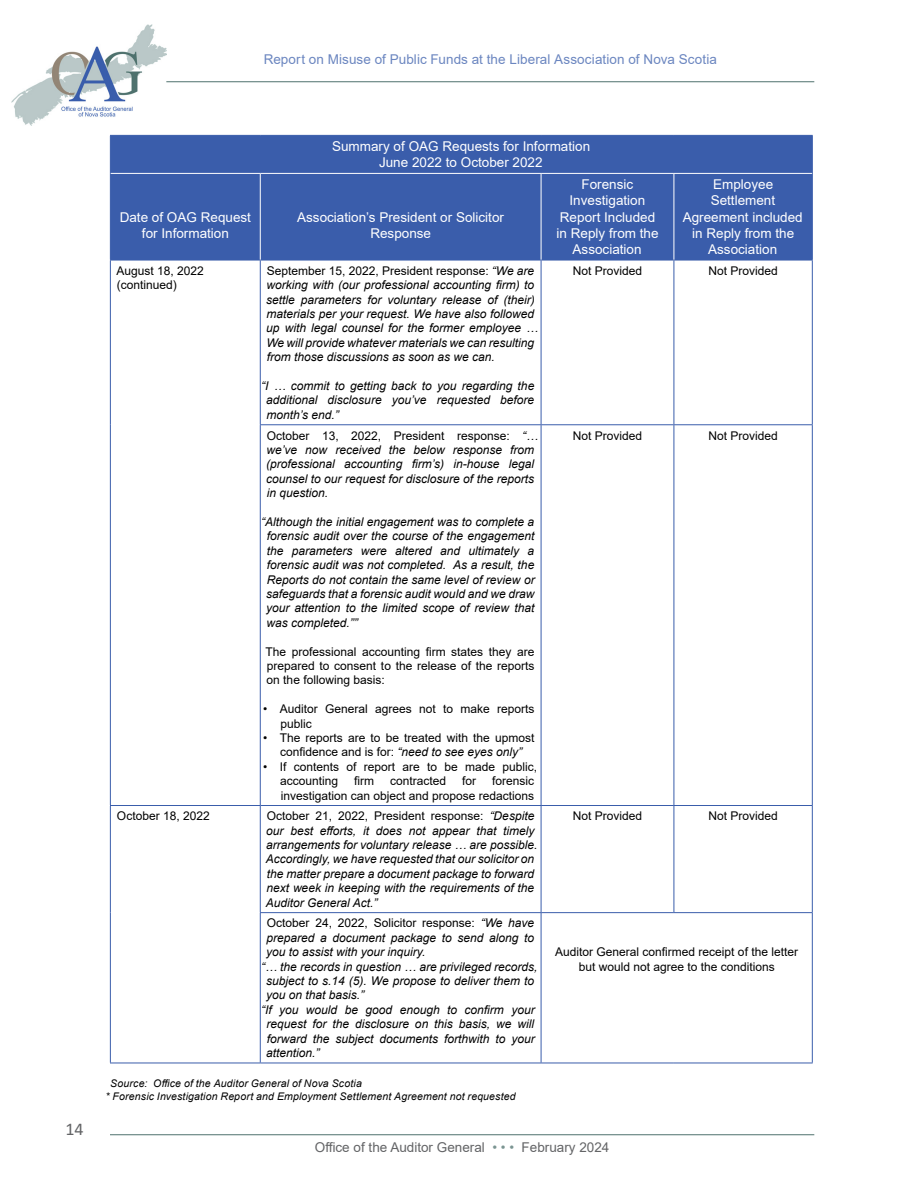
<style>
.page{position:relative;width:918px;height:1188px;background:#fff}
.page>*{position:absolute;margin:0;border:0;box-sizing:border-box;transform-origin:0 0}
.t1{font:18px "Calibri";color:#636466}
.t2{font:13.5px/16.2px "Arial";color:#fff;text-align:center}
.t3{font:13.5px "Arial";letter-spacing:.01em;color:#6b86c0}
.t4{font:13.5px "Arial";color:#636466}
.t5{font:italic 12px/14.4px "Arial";color:#000}
.t6{font:12px/14.4px "Arial";color:#000}
.t7{font:italic 10.5px/12.6px "Arial";letter-spacing:.015em;color:#000}
.s1{font-style:normal}
.s2{font-style:italic}
.s3{color:#7b9592}
</style>
<div class="page">
<img style="left:11px;top:25px;width:155px;height:100px">
<hr style="left:166px;top:81px;width:648px;height:1px;background:#4f726e">
<hr style="left:110px;top:1134px;width:704px;height:1px;background:#4f726e">
<div style="left:111px;top:136px;width:701px;height:124px;background:#3a5dab"></div>
<hr style="left:110px;top:260px;width:1px;height:165px;background:#3a5dab">
<hr style="left:260px;top:260px;width:1px;height:164px;background:#3a5dab">
<hr style="left:541px;top:260px;width:1px;height:164px;background:#3a5dab">
<hr style="left:674px;top:260px;width:1px;height:164px;background:#3a5dab">
<hr style="left:812px;top:260px;width:1px;height:164px;background:#3a5dab">
<hr style="left:110px;top:425px;width:1px;height:380px;background:#3a5dab">
<hr style="left:260px;top:424px;width:281px;height:1px;background:#3a5dab">
<hr style="left:260px;top:425px;width:1px;height:380px;background:#3a5dab">
<hr style="left:541px;top:424px;width:133px;height:1px;background:#3a5dab">
<hr style="left:541px;top:425px;width:1px;height:380px;background:#3a5dab">
<hr style="left:674px;top:424px;width:139px;height:1px;background:#3a5dab">
<hr style="left:674px;top:425px;width:1px;height:380px;background:#3a5dab">
<hr style="left:812px;top:425px;width:1px;height:380px;background:#3a5dab">
<hr style="left:110px;top:805px;width:150px;height:1px;background:#3a5dab">
<hr style="left:110px;top:806px;width:1px;height:107px;background:#3a5dab">
<hr style="left:260px;top:805px;width:281px;height:1px;background:#3a5dab">
<hr style="left:260px;top:806px;width:1px;height:106px;background:#3a5dab">
<hr style="left:541px;top:805px;width:133px;height:1px;background:#3a5dab">
<hr style="left:541px;top:806px;width:1px;height:106px;background:#3a5dab">
<hr style="left:674px;top:805px;width:139px;height:1px;background:#3a5dab">
<hr style="left:674px;top:806px;width:1px;height:106px;background:#3a5dab">
<hr style="left:812px;top:806px;width:1px;height:106px;background:#3a5dab">
<hr style="left:110px;top:913px;width:1px;height:150px;background:#3a5dab">
<hr style="left:260px;top:912px;width:281px;height:1px;background:#3a5dab">
<hr style="left:260px;top:913px;width:1px;height:150px;background:#3a5dab">
<hr style="left:541px;top:912px;width:133px;height:1px;background:#3a5dab">
<hr style="left:541px;top:913px;width:1px;height:150px;background:#3a5dab">
<hr style="left:674px;top:912px;width:139px;height:1px;background:#3a5dab">
<hr style="left:812px;top:913px;width:1px;height:150px;background:#3a5dab">
<hr style="left:110px;top:1063px;width:150px;height:1px;background:#3a5dab">
<hr style="left:260px;top:1063px;width:281px;height:1px;background:#3a5dab">
<hr style="left:541px;top:1063px;width:133px;height:1px;background:#3a5dab">
<hr style="left:674px;top:1063px;width:139px;height:1px;background:#3a5dab">
<hr style="left:110px;top:173px;width:1px;height:87px;background:#3a5dab">
<hr style="left:812px;top:173px;width:1px;height:87px;background:#3a5dab">
<hr style="left:110px;top:260px;width:150px;height:1px;background:#3a5dab">
<hr style="left:260px;top:260px;width:281px;height:1px;background:#3a5dab">
<hr style="left:541px;top:260px;width:133px;height:1px;background:#3a5dab">
<hr style="left:674px;top:260px;width:139px;height:1px;background:#3a5dab">
<hr style="left:260px;top:174px;width:1px;height:86px;background:#fff">
<hr style="left:541px;top:174px;width:1px;height:86px;background:#fff">
<hr style="left:674px;top:174px;width:1px;height:86px;background:#fff">
<hr style="left:110px;top:135px;width:150px;height:1px;background:#3a5dab">
<hr style="left:110px;top:136px;width:1px;height:37px;background:#3a5dab">
<hr style="left:260px;top:135px;width:281px;height:1px;background:#3a5dab">
<hr style="left:541px;top:135px;width:133px;height:1px;background:#3a5dab">
<hr style="left:674px;top:135px;width:139px;height:1px;background:#3a5dab">
<hr style="left:812px;top:136px;width:1px;height:37px;background:#3a5dab">
<hr style="left:111px;top:173px;width:149px;height:1px;background:#fff">
<hr style="left:260px;top:173px;width:281px;height:1px;background:#fff">
<hr style="left:541px;top:173px;width:133px;height:1px;background:#fff">
<hr style="left:674px;top:173px;width:138px;height:1px;background:#fff">
<p class="t3" style="left:264px;top:50px;width:455px">Report on Misuse of Public Funds at the Liberal Association of Nova Scotia</p>
<h1 class="t1" style="left:65px;top:1116px;width:20px">14</h1>
<p class="t2" style="left:332px;top:138px;width:260px">Summary of OAG Requests for Information<br>June 2022 to October 2022</p>
<p class="t2" style="left:120px;top:209px;width:133px">Date of OAG Request for Information</p>
<p class="t2" style="left:297px;top:209px;width:208px">Association’s President or Solicitor<br>Response</p>
<p class="t6" style="left:116px;top:263px;width:89px">August 18, 2022 (continued)</p>
<p class="t5" style="left:266px;top:264px;width:274px"><span class="s1">September 15, 2022, President response:</span> “We are working with (our professional accounting firm) to settle parameters for voluntary release of (their) materials per your request. We have also followed up with legal counsel for the former employee … We will provide whatever materials we can resulting from those discussions as soon as we can.</p>
<p class="t5" style="left:266px;top:379px;width:270px;text-align:justify;text-indent:-5px">“I … commit to getting back to you regarding the additional disclosure you’ve requested before month’s end.”</p>
<p class="t5" style="left:266px;top:428px;width:274px"><span class="s1">October 13, 2022, President response:</span> “… we’ve now received the below response from (professional accounting firm’s) in-house legal counsel to our request for disclosure of the reports in question.</p>
<p class="t5" style="left:266px;top:515px;width:270px;text-align:justify;text-indent:-5px">“Although the initial engagement was to complete a forensic audit over the course of the engagement the parameters were altered and ultimately a forensic audit was not completed. As a result, the Reports do not contain the same level of review or safeguards that a forensic audit would and we draw your attention to the limited scope of review that was completed.””</p>
<p class="t6" style="left:266px;top:644px;width:270px;text-align:justify">The professional accounting firm states they are prepared to consent to the release of the reports on the following basis:</p>
<p class="t6" style="left:280px;top:702px;width:256px;text-indent:-17px">• Auditor General agrees not to make reports public</p>
<p class="t6" style="left:263px;top:730px;width:273px;text-align:center">• The reports are to be treated with the upmost confidence and is for: <span class="s2">“need to see eyes only”</span></p>
<p class="t6" style="left:280px;top:759px;width:258px;text-indent:-17px">• If contents of report are to be made public, accounting</p>
<p class="t6" style="left:281px;top:774px;width:255px;text-align:right">forensic<br>investigation can object and propose redactions</p>
<p class="t6" style="left:354px;top:774px;width:21px">firm</p>
<p class="t6" style="left:390px;top:774px;width:58px">contracted</p>
<p class="t6" style="left:462px;top:774px;width:16px">for</p>
<p class="t2" style="left:557px;top:176px;width:104px">Forensic<br>Investigation<br>Report Included in Reply from the<br>Association</p>
<p class="t2" style="left:683px;top:176px;width:122px">Employee<br>Settlement<br>Agreement included in Reply from the<br>Association</p>
<p class="t6" style="left:573px;top:263px;width:71px">Not Provided</p>
<p class="t6" style="left:709px;top:263px;width:71px">Not Provided</p>
<p class="t6" style="left:573px;top:428px;width:71px">Not Provided</p>
<p class="t6" style="left:709px;top:428px;width:71px">Not Provided</p>
<p class="t6" style="left:117px;top:809px;width:94px">October 18, 2022</p>
<p class="t5" style="left:266px;top:809px;width:273px"><span class="s1">October 21, 2022, President response:</span> “Despite our best efforts, it does not appear that timely arrangements for voluntary release … are possible.<br>Accordingly, we have requested that our solicitor on the matter prepare a document package to forward next week in keeping with the requirements of the Auditor General Act.”</p>
<p class="t6" style="left:573px;top:809px;width:71px">Not Provided</p>
<p class="t6" style="left:709px;top:809px;width:71px">Not Provided</p>
<p class="t6" style="left:267px;top:916px;width:269px">October 24, 2022, Solicitor response: <span class="s2">“We have</span></p>
<p class="t5" style="left:267px;top:931px;width:269px">prepared a document package to send along to</p>
<p class="t5" style="left:266px;top:945px;width:161px">you to assist with your inquiry.</p>
<p class="t5" style="left:261px;top:959px;width:278px">“… the records in question … are privileged records,</p>
<p class="t5" style="left:266px;top:974px;width:270px">subject to s.14 (5). We propose to deliver them to</p>
<p class="t5" style="left:266px;top:988px;width:100px">you on that basis.”</p>
<p class="t5" style="left:261px;top:1003px;width:275px">“If you would be good enough to confirm your</p>
<p class="t5" style="left:266px;top:1017px;width:269px">request for the disclosure on this basis, we will</p>
<p class="t5" style="left:267px;top:1031px;width:270px">forward the subject documents forthwith to your</p>
<p class="t5" style="left:266px;top:1046px;width:55px">attention.”</p>
<p class="t6" style="left:555px;top:945px;width:244px;text-align:center">Auditor General confirmed receipt of the letter but would not agree to the conditions</p>
<p class="t7" style="left:106px;top:1077px;width:411px;text-indent:5px">Source: Office of the Auditor General of Nova Scotia<br>* Forensic Investigation Report and Employment Settlement Agreement not requested</p>
<p class="t4" style="left:315px;top:1138px;width:296px">Office of the Auditor General <span class="s3">• • •</span> February 2024</p>
</div>
